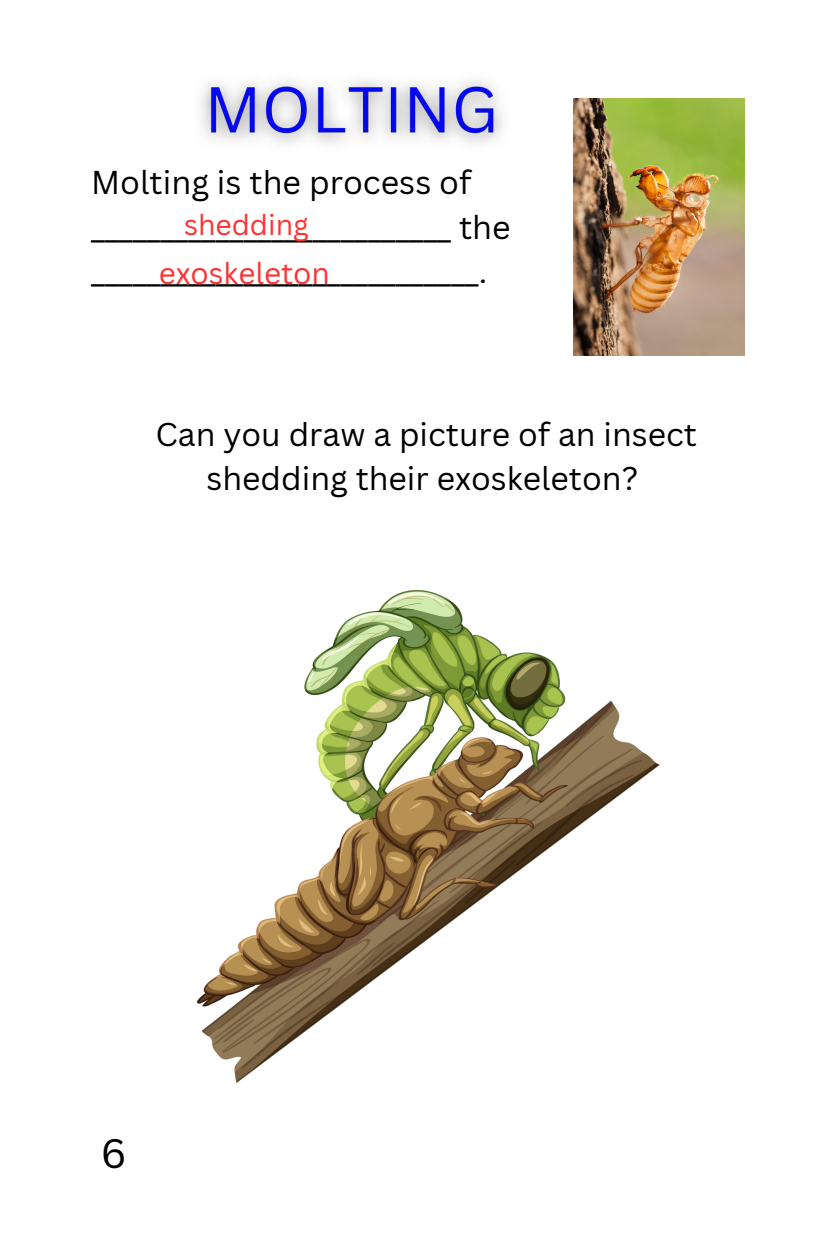
<style>
.page{position:relative;width:828px;height:1260px;background:#fff}
.page>*{position:absolute;margin:0;border:0;box-sizing:border-box;transform-origin:0 0}
.t1{font:40px "Canva Sans";color:#000}
.t2{font:32.2px/44.6px "Canva Sans";color:#000}
.t3{font:32px/43.6px "Canva Sans";color:#000;text-align:center}
.t4{font:29.6px "Canva Sans";color:#ff3131}
.t5{font:28.2px "Canva Sans";color:#ff3131}
</style>
<div class="page">
<img style="left:574px;top:99px;width:171px;height:256px">
<img style="left:201px;top:80px;width:302px;height:64px">
<img style="left:197px;top:590px;width:462px;height:492px">
<p class="t2" style="left:91px;top:159px;width:421px">Molting is the process of __________________________ the ____________________________.</p>
<p class="t5" style="left:184px;top:205px;width:126px">shedding</p>
<p class="t4" style="left:159px;top:252px;width:173px">exoskeleton</p>
<p class="t3" style="left:155px;top:412px;width:543px">Can you draw a picture of an insect shedding their exoskeleton?</p>
<p class="t1" style="left:101px;top:1125px;width:27px">6</p>
</div>
